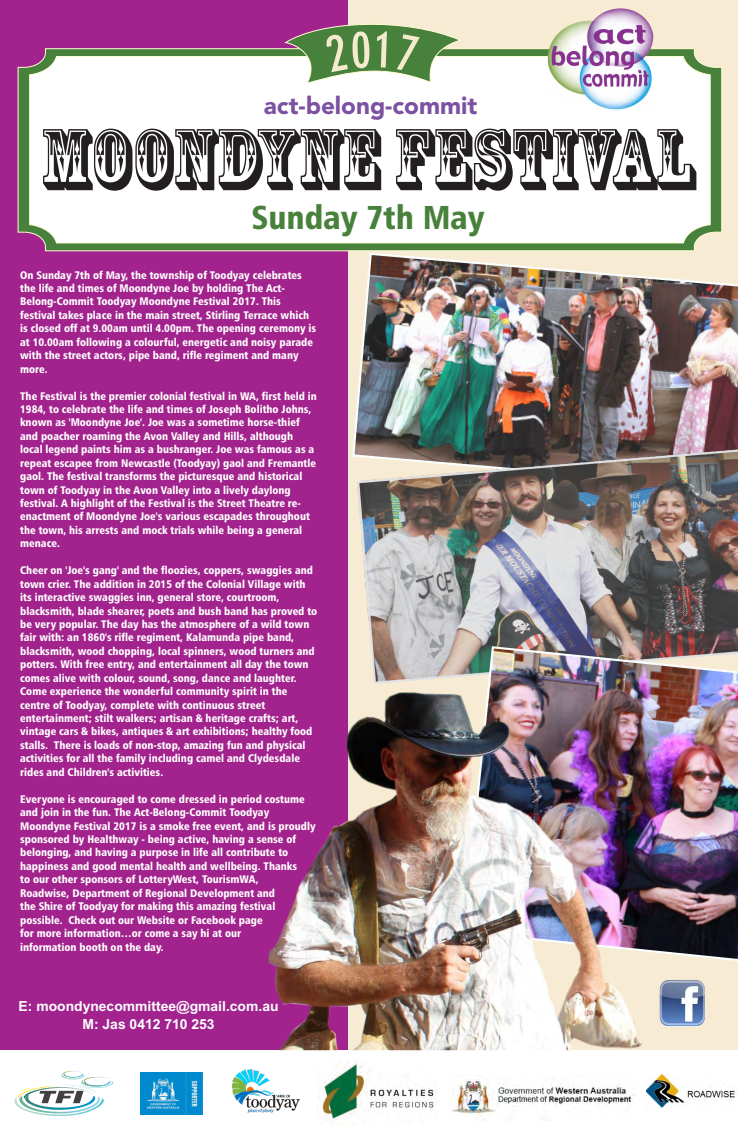
<style>
.page{position:relative;width:738px;height:1134px;background:#fff}
.page>*{position:absolute;margin:0;border:0;box-sizing:border-box;transform-origin:0 0}
.t1{font:700 81.5px "Rosewood Std";color:#231f20;scale:.9 1}
.t2{font:33.2px "Humanist 777 BT Black Condensed B";color:#48813c}
.t3{font:900 24.2px "Avenir";color:#7c51a1}
.t4{font:700 13.9px/18.6px "Arial";color:#fbfeff;text-align:center}
.t5{font:11px/13.4px "Humanist 777 BT Black Condensed B";color:#fff}
</style>
<div class="page">
<svg style="left:15px;top:1070px;width:98px;height:46px"></svg>
<div style="left:0;top:0;width:737px;height:1049px;background:#f8ebd3"></div>
<div style="left:0;top:0;width:347px;height:1049px;background:#a3238e"></div>
<svg style="left:18px;top:48px;width:703px;height:203px;background:#edf1ec"></svg>
<svg style="left:285px;top:17px;width:176px;height:67px"></svg>
<img style="left:547px;top:8px;width:106px;height:74px">
<img style="left:232px;top:1070px;width:67px;height:43px">
<img style="left:317px;top:1062px;width:117px;height:63px">
<img style="left:646px;top:1074px;width:89px;height:35px">
<img style="left:352px;top:253px;width:385px;height:204px">
<img style="left:357px;top:448px;width:380px;height:221px">
<img style="left:461px;top:645px;width:276px;height:316px">
<img style="left:258px;top:669px;width:383px;height:381px">
<img style="left:659px;top:980px;width:45px;height:47px;border-radius:9px">
<img style="left:141px;top:1072px;width:61px;height:43px">
<img style="left:452px;top:1075px;width:182px;height:46px">
<h3 class="t3" style="left:264px;top:96px;width:215px">act-belong-commit</h3>
<h1 class="t1" style="left:40px;top:129px;width:728px">MOONDYNE FESTIVAL</h1>
<h2 class="t2" style="left:251px;top:204px;width:234px">Sunday 7th May</h2>
<p class="t5" style="left:20px;top:269px;width:297px">On Sunday 7th of May, the township of Toodyay celebrates the life and times of Moondyne Joe by holding The Act-Belong-Commit Toodyay Moondyne Festival 2017. This festival takes place in the main street, Stirling Terrace which is closed off at 9.00am until 4.00pm. The opening ceremony is at 10.00am following a colourful, energetic and noisy parade with the street actors, pipe band, rifle regiment and many more.</p>
<p class="t5" style="left:20px;top:390px;width:298px">The Festival is the premier colonial festival in WA, first held in 1984, to celebrate the life and times of Joseph Bolitho Johns, known as 'Moondyne Joe'. Joe was a sometime horse-thief and poacher roaming the Avon Valley and Hills, although local legend paints him as a bushranger. Joe was famous as a repeat escapee from Newcastle (Toodyay) gaol and Fremantle gaol. The festival transforms the picturesque and historical town of Toodyay in the Avon Valley into a lively daylong festival. A highlight of the Festival is the Street Theatre re&shy;enactment of Moondyne Joe's various escapades throughout the town, his arrests and mock trials while being a general menace.</p>
<p class="t5" style="left:20px;top:565px;width:298px">Cheer on 'Joe's gang' and the floozies, coppers, swaggies and town crier. The addition in 2015 of the Colonial Village with its interactive swaggies inn, general store, courtroom, blacksmith, blade shearer, poets and bush band has proved to be very popular. The day has the atmosphere of a wild town fair with: an 1860's rifle regiment, Kalamunda pipe band, blacksmith, wood chopping, local spinners, wood turners and potters. With free entry, and entertainment all day the town comes alive with colour, sound, song, dance and laughter.<br>Come experience the wonderful community spirit in the centre of Toodyay, complete with continuous street entertainment; stilt walkers; artisan &amp; heritage crafts; art, vintage cars &amp; bikes, antiques &amp; art exhibitions; healthy food stalls. There is loads of non-stop, amazing fun and physical activities for all the family including camel and Clydesdale rides and Children's activities.</p>
<p class="t5" style="left:20px;top:793px;width:297px">Everyone is encouraged to come dressed in period costume and join in the fun. The Act-Belong-Commit Toodyay Moondyne Festival 2017 is a smoke free event, and is proudly sponsored by Healthway - being active, having a sense of belonging, and having a purpose in life all contribute to happiness and good mental health and wellbeing. Thanks<br>to our other sponsors of LotteryWest, TourismWA,<br>Roadwise, Department of Regional Development and<br>the Shire of Toodyay for making this amazing festival possible. Check out our Website or Facebook page<br>for more information…or come a say hi at our<br>information booth on the day.</p>
<p class="t4" style="left:19px;top:998px;width:261px">E: moondynecommittee@gmail.com.au<br>M: Jas 0412 710 253</p>
</div>
